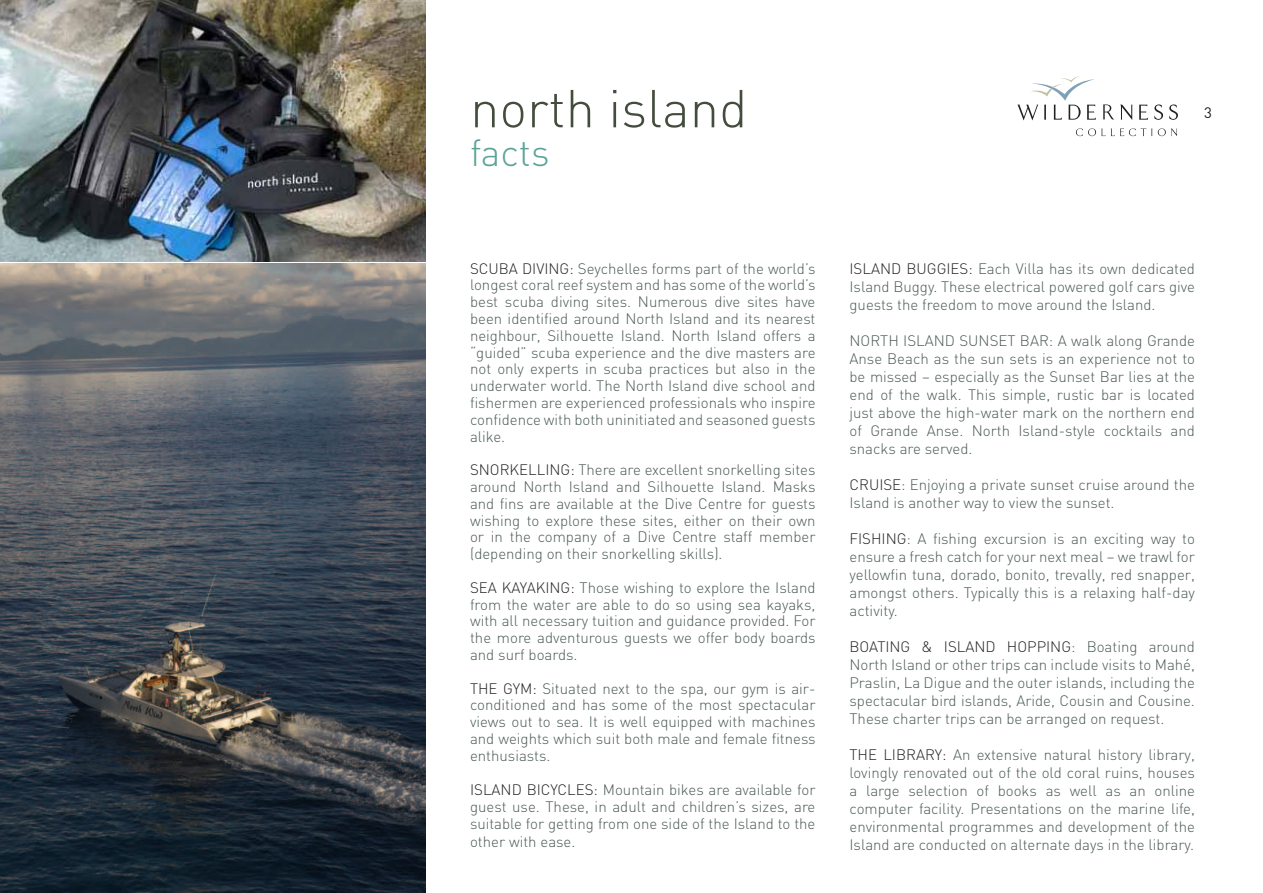
<style>
.page{position:relative;width:1263px;height:893px;background:#fff}
.page>*{position:absolute;margin:0;border:0;box-sizing:border-box;transform-origin:0 0}
.t1{font:300 52.5px "DIN";color:#434c3d}
.t2{font:300 37.5px "DIN";color:#5ba398}
.t3{font:300 15px/16.8px "DIN";color:#4b5a52;text-align:justify}
.t4{font:15px "DIN";color:#231f20}
.s1{color:#231f20}
</style>
<div class="page">
<svg style="left:1017px;top:76px;width:161px;height:44px"></svg>
<svg style="left:1076px;top:128px;width:101px;height:8px"></svg>
<img style="left:0;top:264px;width:425px;height:629px">
<img style="left:0;top:0;width:425px;height:261px">
<h1 class="t1" style="left:470px;top:76px;width:279px">north island</h1>
<h2 class="t2" style="left:470px;top:130px;width:81px">facts</h2>
<p class="t4" style="left:1204px;top:104px;width:9px">3</p>
<p class="t3" style="left:470px;top:260px;width:347px"><span class="s1">SCUBA DIVING:</span> Seychelles forms part of the world’s longest coral reef system and has some of the world’s best scuba diving sites. Numerous dive sites have been identified around North Island and its nearest neighbour, Silhouette Island. North Island offers a “guided” scuba experience and the dive masters are not only experts in scuba practices but also in the underwater world. The North Island dive school and fishermen are experienced professionals who inspire confidence with both uninitiated and seasoned guests alike.</p>
<p class="t3" style="left:470px;top:461px;width:347px"><span class="s1">SNORKELLING:</span> There are excellent snorkelling sites around North Island and Silhouette Island. Masks and fins are available at the Dive Centre for guests wishing to explore these sites, either on their own or in the company of a Dive Centre staff member (depending on their snorkelling skills).</p>
<p class="t3" style="left:470px;top:579px;width:347px"><span class="s1">SEA KAYAKING:</span> Those wishing to explore the Island from the water are able to do so using sea kayaks, with all necessary tuition and guidance provided. For the more adventurous guests we offer body boards and surf boards.</p>
<p class="t3" style="left:470px;top:680px;width:347px"><span class="s1">THE GYM:</span> Situated next to the spa, our gym is air&shy;conditioned and has some of the most spectacular views out to sea. It is well equipped with machines and weights which suit both male and female fitness enthusiasts.</p>
<p class="t3" style="left:470px;top:781px;width:347px;line-height:17.2px"><span class="s1">ISLAND BICYCLES:</span> Mountain bikes are available for guest use. These, in adult and children’s sizes, are suitable for getting from one side of the Island to the other with ease.</p>
<p class="t3" style="left:849px;top:259px;width:347px;line-height:18px"><span class="s1">ISLAND BUGGIES:</span> Each Villa has its own dedicated Island Buggy. These electrical powered golf cars give guests the freedom to move around the Island.</p>
<p class="t3" style="left:849px;top:331px;width:347px;line-height:18px">NORTH ISLAND SUNSET BAR: A walk along Grande Anse Beach as the sun sets is an experience not to be missed – especially as the Sunset Bar lies at the end of the walk. This simple, rustic bar is located just above the high-water mark on the northern end of Grande Anse. North Island-style cocktails and snacks are served.</p>
<p class="t3" style="left:849px;top:475px;width:347px;line-height:18px"><span class="s1">CRUISE</span>: Enjoying a private sunset cruise around the<br>Island is another way to view the sunset.</p>
<p class="t3" style="left:849px;top:529px;width:347px;line-height:18px"><span class="s1">FISHING</span>: A fishing excursion is an exciting way to ensure a fresh catch for your next meal – we trawl for yellowfin tuna, dorado, bonito, trevally, red snapper, amongst others. Typically this is a relaxing half-day activity.</p>
<p class="t3" style="left:849px;top:637px;width:347px;line-height:18px"><span class="s1">BOATING &amp; ISLAND HOPPING</span>: Boating around North Island or other trips can include visits to Mahé, Praslin, La Digue and the outer islands, including the spectacular bird islands, Aride, Cousin and Cousine.<br>These charter trips can be arranged on request.</p>
<p class="t3" style="left:849px;top:745px;width:347px;line-height:18px"><span class="s1">THE LIBRARY:</span> An extensive natural history library, lovingly renovated out of the old coral ruins, houses a large selection of books as well as an online computer facility. Presentations on the marine life, environmental programmes and development of the Island are conducted on alternate days in the library.</p>
</div>
